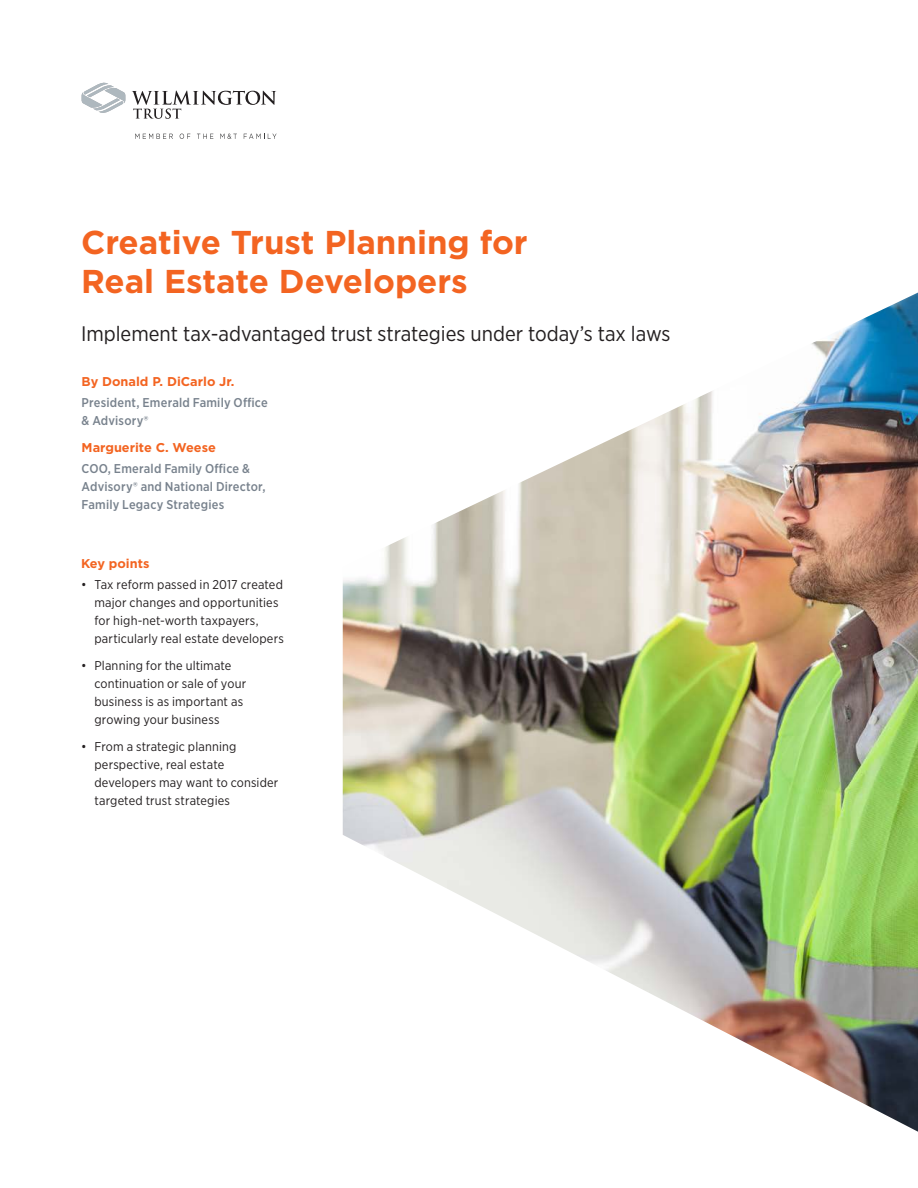
<style>
.page{position:relative;width:918px;height:1188px;background:#fff}
.page>*{position:absolute;margin:0;border:0;box-sizing:border-box;transform-origin:0 0}
.Body_Copy{font:700 33px/39px "Gotham";color:#f36421}
.Body_Copy-2{font:21px "Gotham Narrow";color:#231f20}
.footnotes{font:12.75px/18px "Gotham Narrow";letter-spacing:.01em;color:#231f20}
.footnotes-2{font:500 12.75px/18px "Gotham Narrow";letter-spacing:.015em;color:#78828d}
.Body_Copy-3{font:700 12.75px "Gotham";color:#f36421}
.footnotes-3{font:700 12.75px "Gotham";color:#f36421}
</style>
<div class="page">
<img style="left:343px;top:293px;width:575px;height:839px">
<svg style="left:82px;top:83px;width:43px;height:30px"></svg>
<svg style="left:132px;top:91px;width:144px;height:28px"></svg>
<svg style="left:135px;top:134px;width:38px;height:5px"></svg>
<svg style="left:180px;top:134px;width:10px;height:5px"></svg>
<svg style="left:197px;top:134px;width:16px;height:5px"></svg>
<svg style="left:220px;top:134px;width:17px;height:5px"></svg>
<svg style="left:244px;top:134px;width:33px;height:5px"></svg>
<p class="Body_Copy" style="left:81px;top:223px;width:448px">Creative Trust Planning for<br>Real Estate Developers</p>
<p class="Body_Copy-2" style="left:81px;top:321px;width:591px">Implement tax-advantaged trust strategies under today’s tax laws</p>
<p class="Body_Copy-3" style="left:82px;top:373px;width:154px">By Donald P. DiCarlo Jr.</p>
<p class="footnotes-2" style="left:82px;top:394px;width:188px">President, Emerald Family Office &amp; Advisory®</p>
<p class="Body_Copy-3" style="left:82px;top:439px;width:136px">Marguerite C. Weese</p>
<p class="footnotes-2" style="left:82px;top:460px;width:186px">COO, Emerald Family Office &amp;<br>Advisory® and National Director,<br>Family Legacy Strategies</p>
<p class="footnotes-3" style="left:81px;top:555px;width:70px">Key points</p>
<p class="footnotes" style="left:94px;top:575px;width:191px;text-indent:-14px">• Tax reform passed in 2017 created major changes and opportunities for high-net-worth taxpayers, particularly real estate developers</p>
<p class="footnotes" style="left:94px;top:656px;width:153px;text-indent:-14px">• Planning for the ultimate continuation or sale of your business is as important as growing your business</p>
<p class="footnotes" style="left:94px;top:737px;width:185px;text-indent:-14px">• From a strategic planning perspective, real estate developers may want to consider targeted trust strategies</p>
</div>
